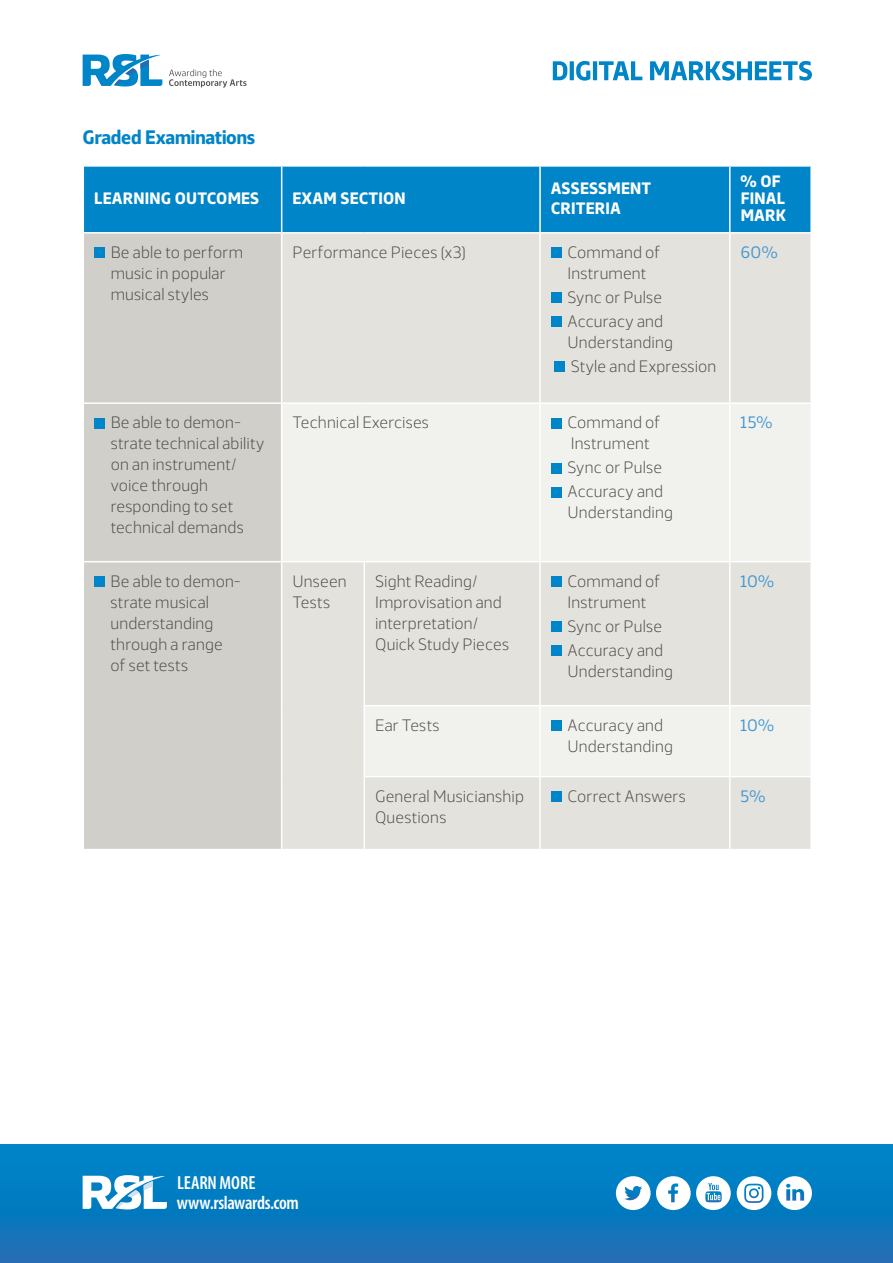
<style>
.page{position:relative;width:893px;height:1263px;background:#fff}
.page>*{position:absolute;margin:0;border:0;box-sizing:border-box;transform-origin:0 0}
.t1{font:700 19.5px "Webnar";letter-spacing:-.01em;color:#0085c8}
.t2{font:600 condensed 19.05px/19.5px "Myriad Pro";letter-spacing:-.01em;color:#fff}
.t3{font:300 16.5px/21px "Webnar";letter-spacing:.01em;color:#4a4a49}
.t4{font:700 16.5px/16.5px "Webnar";letter-spacing:.01em;color:#fff}
.t5{font:16.5px "Webnar";letter-spacing:.005em;color:#3f95d1}
</style>
<div class="page">
<div style="left:0;top:1145px;width:893px;height:118px;background:linear-gradient(to bottom,#0087ca,#1e6eb5)"></div>
<svg style="left:83px;top:1175px;width:84px;height:34px"></svg>
<div style="left:737px;top:1176px;width:34px;height:34px;background:#fff;border-radius:50%"></div>
<div style="left:777px;top:1176px;width:35px;height:34px;background:#fff;border-radius:50%"></div>
<svg style="left:786px;top:1184px;width:18px;height:16px"></svg>
<div style="left:616px;top:1176px;width:35px;height:34px;background:#fff;border-radius:50%"></div>
<div style="left:656px;top:1176px;width:35px;height:34px;background:#fff;border-radius:50%"></div>
<div style="left:696px;top:1176px;width:35px;height:34px;background:#fff;border-radius:50%"></div>
<svg style="left:624px;top:1186px;width:18px;height:14px"></svg>
<svg style="left:668px;top:1183px;width:10px;height:19px"></svg>
<svg style="left:705px;top:1183px;width:17px;height:19px"></svg>
<svg style="left:744px;top:1184px;width:19px;height:19px"></svg>
<svg style="left:553px;top:61px;width:89px;height:20px"></svg>
<svg style="left:650px;top:61px;width:162px;height:20px"></svg>
<svg style="left:83px;top:54px;width:79px;height:32px"></svg>
<svg style="left:169px;top:69px;width:78px;height:19px"></svg>
<div style="left:84px;top:167px;width:726px;height:65px;background:#0085c8"></div>
<div style="left:84px;top:234px;width:197px;height:615px;background:#d0cfc9"></div>
<div style="left:282px;top:234px;width:528px;height:615px;background:#e3e2dc"></div>
<svg style="left:282px;top:404px;width:528px;height:372px;background:#ebeae6"></svg>
<hr style="left:539px;top:234px;width:2px;height:168px;background:#fff">
<hr style="left:729px;top:234px;width:2px;height:168px;background:#fff">
<hr style="left:83px;top:402px;width:199px;height:2px;background:#fff">
<hr style="left:282px;top:402px;width:82px;height:2px;background:#fff">
<hr style="left:364px;top:402px;width:176px;height:2px;background:#fff">
<hr style="left:539px;top:404px;width:2px;height:157px;background:#fff">
<hr style="left:540px;top:402px;width:190px;height:2px;background:#fff">
<hr style="left:730px;top:402px;width:82px;height:2px;background:#fff">
<hr style="left:729px;top:404px;width:2px;height:157px;background:#fff">
<hr style="left:83px;top:561px;width:199px;height:1px;background:#fff">
<hr style="left:282px;top:561px;width:82px;height:1px;background:#fff">
<hr style="left:364px;top:561px;width:176px;height:1px;background:#fff">
<hr style="left:540px;top:561px;width:190px;height:1px;background:#fff">
<hr style="left:730px;top:561px;width:82px;height:1px;background:#fff">
<hr style="left:364px;top:705px;width:176px;height:1px;background:#fff">
<hr style="left:540px;top:705px;width:190px;height:1px;background:#fff">
<hr style="left:730px;top:705px;width:82px;height:1px;background:#fff">
<hr style="left:364px;top:776px;width:176px;height:1px;background:#fff">
<hr style="left:540px;top:776px;width:190px;height:1px;background:#fff">
<hr style="left:730px;top:776px;width:82px;height:1px;background:#fff">
<hr style="left:364px;top:562px;width:1px;height:143px;background:#fff">
<hr style="left:539px;top:562px;width:2px;height:143px;background:#fff">
<hr style="left:729px;top:562px;width:2px;height:143px;background:#fff">
<hr style="left:364px;top:706px;width:1px;height:70px;background:#fff">
<hr style="left:539px;top:706px;width:2px;height:70px;background:#fff">
<hr style="left:729px;top:706px;width:2px;height:70px;background:#fff">
<hr style="left:364px;top:777px;width:1px;height:72px;background:#fff">
<hr style="left:539px;top:777px;width:2px;height:72px;background:#fff">
<hr style="left:729px;top:777px;width:2px;height:72px;background:#fff">
<hr style="left:281px;top:167px;width:1px;height:65px;background:#fff">
<hr style="left:539px;top:167px;width:2px;height:65px;background:#fff">
<hr style="left:729px;top:167px;width:2px;height:65px;background:#fff">
<div style="left:94px;top:247px;width:11px;height:11px;background:#0085c8"></div>
<div style="left:551px;top:247px;width:10px;height:11px;background:#0085c8"></div>
<div style="left:551px;top:292px;width:10px;height:11px;background:#0085c8"></div>
<div style="left:551px;top:316px;width:10px;height:11px;background:#0085c8"></div>
<div style="left:554px;top:361px;width:11px;height:11px;background:#0085c8"></div>
<div style="left:94px;top:418px;width:11px;height:10px;background:#0085c8"></div>
<div style="left:551px;top:418px;width:10px;height:10px;background:#0085c8"></div>
<div style="left:551px;top:463px;width:10px;height:10px;background:#0085c8"></div>
<div style="left:551px;top:487px;width:10px;height:10px;background:#0085c8"></div>
<div style="left:94px;top:576px;width:11px;height:11px;background:#0085c8"></div>
<div style="left:551px;top:576px;width:10px;height:11px;background:#0085c8"></div>
<div style="left:551px;top:621px;width:10px;height:11px;background:#0085c8"></div>
<div style="left:551px;top:645px;width:10px;height:11px;background:#0085c8"></div>
<div style="left:551px;top:720px;width:10px;height:11px;background:#0085c8"></div>
<div style="left:551px;top:791px;width:10px;height:11px;background:#0085c8"></div>
<p class="t1" style="left:83px;top:122px;width:174px">Graded Examinations</p>
<p class="t4" style="left:94px;top:189px;width:167px">LEARNING OUTCOMES</p>
<p class="t4" style="left:293px;top:189px;width:115px">EXAM SECTION</p>
<p class="t4" style="left:551px;top:177px;width:102px;line-height:19.8px">ASSESSMENT<br>CRITERIA</p>
<p class="t4" style="left:741px;top:172px;width:47px">% OF<br>FINAL<br>MARK</p>
<p class="t3" style="left:111px;top:240px;width:134px">Be able to perform music in popular musical styles</p>
<p class="t3" style="left:292px;top:240px;width:175px">Performance Pieces (x3)</p>
<p class="t3" style="left:567px;top:240px;width:94px">Command of<br>Instrument</p>
<p class="t5" style="left:741px;top:240px;width:39px">60%</p>
<p class="t3" style="left:567px;top:284px;width:97px;line-height:24px">Sync or Pulse<br>Accuracy and</p>
<p class="t3" style="left:567px;top:329px;width:150px;line-height:24px">Understanding<br>Style and Expression</p>
<p class="t3" style="left:111px;top:411px;width:155px">Be able to demon&shy;strate technical ability on an instrument/ voice through responding to set technical demands</p>
<p class="t3" style="left:292px;top:411px;width:138px">Technical Exercises</p>
<p class="t3" style="left:567px;top:411px;width:94px">Command of<br>Instrument</p>
<p class="t3" style="left:567px;top:454px;width:97px;line-height:24px">Sync or Pulse<br>Accuracy and</p>
<p class="t3" style="left:567px;top:501px;width:107px">Understanding</p>
<p class="t3" style="left:111px;top:569px;width:131px">Be able to demon&shy;strate musical understanding through a range of set tests</p>
<p class="t3" style="left:292px;top:569px;width:56px">Unseen<br>Tests</p>
<p class="t3" style="left:375px;top:569px;width:135px">Sight Reading/<br>Improvisation and interpretation/<br>Quick Study Pieces</p>
<p class="t3" style="left:567px;top:569px;width:94px">Command of<br>Instrument</p>
<p class="t3" style="left:567px;top:613px;width:97px;line-height:24px">Sync or Pulse<br>Accuracy and</p>
<p class="t3" style="left:567px;top:659px;width:107px">Understanding</p>
<p class="t5" style="left:741px;top:410px;width:33px">15%</p>
<p class="t5" style="left:741px;top:569px;width:35px">10%</p>
<p class="t3" style="left:375px;top:713px;width:66px">Ear Tests</p>
<p class="t3" style="left:567px;top:713px;width:107px">Accuracy and<br>Understanding</p>
<p class="t5" style="left:741px;top:713px;width:35px">10%</p>
<p class="t3" style="left:375px;top:784px;width:150px">General Musicianship<br>Questions</p>
<p class="t3" style="left:567px;top:784px;width:120px">Correct Answers</p>
<p class="t5" style="left:741px;top:783px;width:26px">5%</p>
<p class="t2" style="left:177px;top:1174px;width:123px">LEARN MORE www.rslawards.com</p>
</div>
